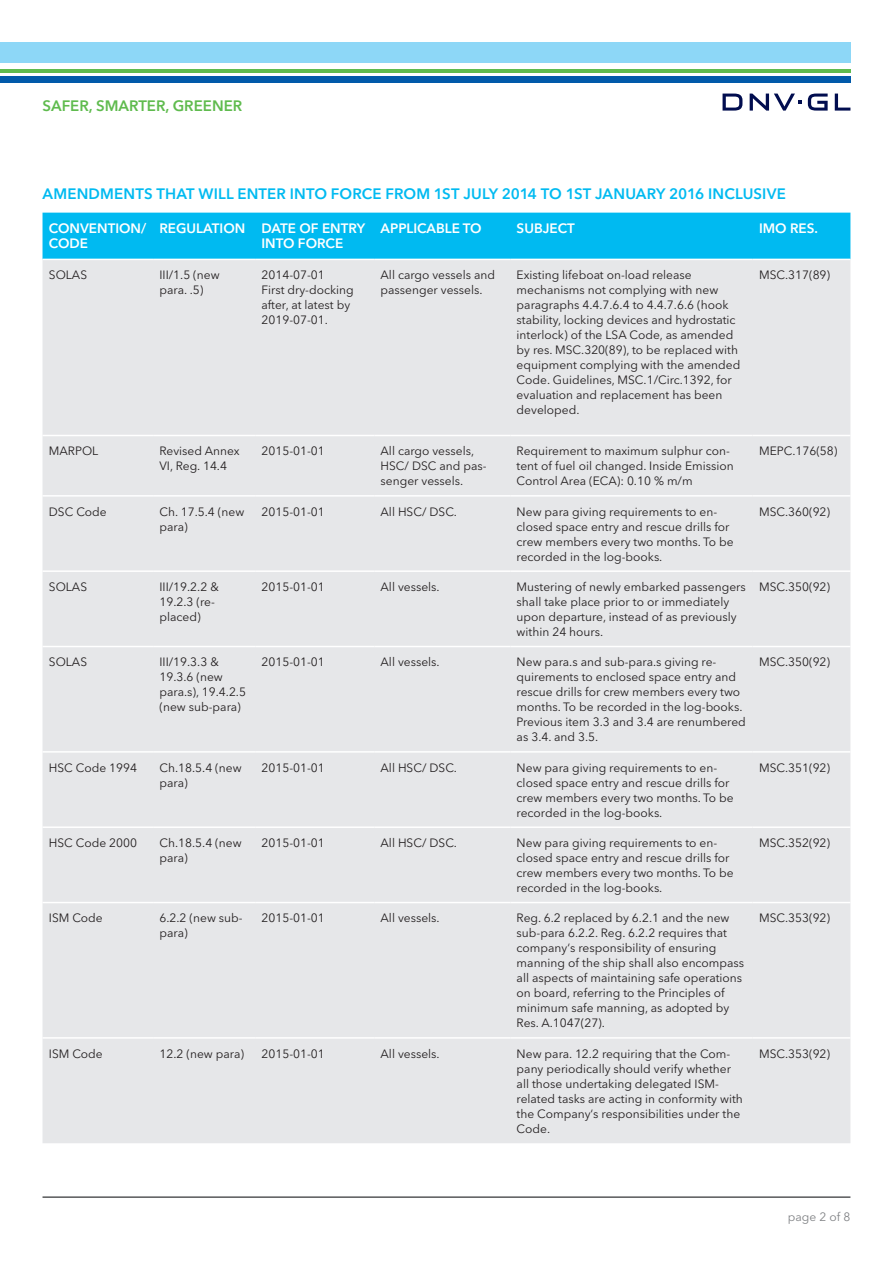
<style>
.page{position:relative;width:893px;height:1263px;background:#fff}
.page>*{position:absolute;margin:0;border:0;box-sizing:border-box;transform-origin:0 0}
.Headline_BIG{font:600 15px "Avenir Next LT Pro";letter-spacing:.01em;color:#00baf1}
.t1{font:600 15px "Avenir Next LT Pro";color:#5fbb4e}
.DNV_GL_Body{font:600 13.5px/15px "Avenir Next LT Pro";color:#fff}
.DNV_GL_Body-2{font:12px/15px "Avenir Next LT Pro";color:#231f20}
.t2{font:12px "Avenir Next LT Pro";color:#808285}
</style>
<div class="page">
<div style="left:0;top:43px;width:850px;height:20px;background:#8dd7f7"></div>
<hr style="left:0;top:70px;width:850px;height:3px;background:#5fbb4e">
<div style="left:0;top:77px;width:850px;height:6px;background:#015aaa"></div>
<svg style="left:835px;top:94px;width:15px;height:17px"></svg>
<svg style="left:808px;top:94px;width:20px;height:17px"></svg>
<svg style="left:722px;top:94px;width:20px;height:17px"></svg>
<svg style="left:750px;top:94px;width:51px;height:17px"></svg>
<hr style="left:43px;top:1196px;width:807px;height:2px;background:#57585a">
<div style="left:43px;top:213px;width:807px;height:46px;background:#00baf1"></div>
<div style="left:43px;top:260px;width:807px;height:883px;background:#e6e7e9"></div>
<hr style="left:43px;top:435px;width:110px;height:1px;background:#fff">
<hr style="left:153px;top:435px;width:102px;height:1px;background:#fff">
<hr style="left:255px;top:435px;width:119px;height:1px;background:#fff">
<hr style="left:374px;top:435px;width:136px;height:1px;background:#fff">
<hr style="left:510px;top:435px;width:243px;height:1px;background:#fff">
<hr style="left:753px;top:435px;width:97px;height:1px;background:#fff">
<hr style="left:43px;top:495px;width:110px;height:2px;background:#fff">
<hr style="left:153px;top:495px;width:102px;height:2px;background:#fff">
<hr style="left:255px;top:495px;width:119px;height:2px;background:#fff">
<hr style="left:374px;top:495px;width:136px;height:2px;background:#fff">
<hr style="left:510px;top:495px;width:243px;height:2px;background:#fff">
<hr style="left:753px;top:495px;width:97px;height:2px;background:#fff">
<hr style="left:43px;top:570px;width:110px;height:2px;background:#fff">
<hr style="left:153px;top:570px;width:102px;height:2px;background:#fff">
<hr style="left:255px;top:570px;width:119px;height:2px;background:#fff">
<hr style="left:374px;top:570px;width:136px;height:2px;background:#fff">
<hr style="left:510px;top:570px;width:243px;height:2px;background:#fff">
<hr style="left:753px;top:570px;width:97px;height:2px;background:#fff">
<hr style="left:43px;top:646px;width:110px;height:1px;background:#fff">
<hr style="left:153px;top:646px;width:102px;height:1px;background:#fff">
<hr style="left:255px;top:646px;width:119px;height:1px;background:#fff">
<hr style="left:374px;top:646px;width:136px;height:1px;background:#fff">
<hr style="left:510px;top:646px;width:243px;height:1px;background:#fff">
<hr style="left:753px;top:646px;width:97px;height:1px;background:#fff">
<hr style="left:43px;top:751px;width:110px;height:2px;background:#fff">
<hr style="left:153px;top:751px;width:102px;height:2px;background:#fff">
<hr style="left:255px;top:751px;width:119px;height:2px;background:#fff">
<hr style="left:374px;top:751px;width:136px;height:2px;background:#fff">
<hr style="left:510px;top:751px;width:243px;height:2px;background:#fff">
<hr style="left:753px;top:751px;width:97px;height:2px;background:#fff">
<hr style="left:43px;top:826px;width:110px;height:2px;background:#fff">
<hr style="left:153px;top:826px;width:102px;height:2px;background:#fff">
<hr style="left:255px;top:826px;width:119px;height:2px;background:#fff">
<hr style="left:374px;top:826px;width:136px;height:2px;background:#fff">
<hr style="left:510px;top:826px;width:243px;height:2px;background:#fff">
<hr style="left:753px;top:826px;width:97px;height:2px;background:#fff">
<hr style="left:43px;top:902px;width:110px;height:1px;background:#fff">
<hr style="left:153px;top:902px;width:102px;height:1px;background:#fff">
<hr style="left:255px;top:902px;width:119px;height:1px;background:#fff">
<hr style="left:374px;top:902px;width:136px;height:1px;background:#fff">
<hr style="left:510px;top:902px;width:243px;height:1px;background:#fff">
<hr style="left:753px;top:902px;width:97px;height:1px;background:#fff">
<hr style="left:43px;top:1037px;width:110px;height:2px;background:#fff">
<hr style="left:153px;top:1037px;width:102px;height:2px;background:#fff">
<hr style="left:255px;top:1037px;width:119px;height:2px;background:#fff">
<hr style="left:374px;top:1037px;width:136px;height:2px;background:#fff">
<hr style="left:510px;top:1037px;width:243px;height:2px;background:#fff">
<hr style="left:753px;top:1037px;width:97px;height:2px;background:#fff">
<p class="t1" style="left:43px;top:96px;width:201px">SAFER, SMARTER, GREENER</p>
<p class="Headline_BIG" style="left:43px;top:185px;width:745px">AMENDMENTS THAT WILL ENTER INTO FORCE FROM 1ST JULY 2014 TO 1ST JANUARY 2016 INCLUSIVE</p>
<p class="DNV_GL_Body" style="left:49px;top:221px;width:99px">CONVENTION/<br>CODE</p>
<p class="DNV_GL_Body" style="left:159px;top:221px;width:87px">REGULATION</p>
<p class="DNV_GL_Body" style="left:261px;top:221px;width:105px">DATE OF ENTRY<br>INTO FORCE</p>
<p class="DNV_GL_Body" style="left:381px;top:221px;width:103px">APPLICABLE TO</p>
<p class="DNV_GL_Body" style="left:517px;top:221px;width:60px">SUBJECT</p>
<p class="DNV_GL_Body" style="left:759px;top:221px;width:61px">IMO RES.</p>
<p class="DNV_GL_Body-2" style="left:49px;top:267px;width:40px">SOLAS</p>
<p class="DNV_GL_Body-2" style="left:159px;top:267px;width:62px">III/1.5 (new para. .5)</p>
<p class="DNV_GL_Body-2" style="left:261px;top:267px;width:94px">2014-07-01<br>First dry-docking after, at latest by<br>2019-07-01.</p>
<p class="DNV_GL_Body-2" style="left:381px;top:267px;width:116px">All cargo vessels and passenger vessels.</p>
<p class="DNV_GL_Body-2" style="left:517px;top:267px;width:225px">Existing lifeboat on-load release mechanisms not complying with new paragraphs 4.4.7.6.4 to 4.4.7.6.6 (hook stability, locking devices and hydrostatic interlock) of the LSA Code, as amended by res. MSC.320(89), to be replaced with equipment complying with the amended Code. Guidelines, MSC.1/Circ.1392, for evaluation and replacement has been developed.</p>
<p class="DNV_GL_Body-2" style="left:759px;top:267px;width:73px">MSC.317(89)</p>
<p class="DNV_GL_Body-2" style="left:49px;top:443px;width:51px">MARPOL</p>
<p class="DNV_GL_Body-2" style="left:159px;top:443px;width:82px">Revised Annex<br>VI, Reg. 14.4</p>
<p class="DNV_GL_Body-2" style="left:261px;top:443px;width:65px">2015-01-01</p>
<p class="DNV_GL_Body-2" style="left:381px;top:443px;width:108px">All cargo vessels,<br>HSC/ DSC and pas&shy;senger vessels.</p>
<p class="DNV_GL_Body-2" style="left:517px;top:443px;width:219px">Requirement to maximum sulphur con&shy;tent of fuel oil changed. Inside Emission<br>Control Area (ECA): 0.10 % m/m</p>
<p class="DNV_GL_Body-2" style="left:759px;top:443px;width:80px">MEPC.176(58)</p>
<p class="DNV_GL_Body-2" style="left:49px;top:504px;width:59px">DSC Code</p>
<p class="DNV_GL_Body-2" style="left:159px;top:504px;width:86px">Ch. 17.5.4 (new para)</p>
<p class="DNV_GL_Body-2" style="left:261px;top:504px;width:65px">2015-01-01</p>
<p class="DNV_GL_Body-2" style="left:381px;top:504px;width:78px">All HSC/ DSC.</p>
<p class="DNV_GL_Body-2" style="left:517px;top:504px;width:219px">New para giving requirements to en&shy;closed space entry and rescue drills for crew members every two months. To be recorded in the log-books.</p>
<p class="DNV_GL_Body-2" style="left:759px;top:504px;width:73px">MSC.360(92)</p>
<p class="DNV_GL_Body-2" style="left:49px;top:579px;width:40px">SOLAS</p>
<p class="DNV_GL_Body-2" style="left:159px;top:579px;width:61px">III/19.2.2 &amp;<br>19.2.3 (re&shy;placed)</p>
<p class="DNV_GL_Body-2" style="left:261px;top:579px;width:65px">2015-01-01</p>
<p class="DNV_GL_Body-2" style="left:381px;top:579px;width:61px">All vessels.</p>
<p class="DNV_GL_Body-2" style="left:517px;top:579px;width:231px">Mustering of newly embarked passengers shall take place prior to or immediately upon departure, instead of as previously within 24 hours.</p>
<p class="DNV_GL_Body-2" style="left:759px;top:579px;width:73px">MSC.350(92)</p>
<p class="DNV_GL_Body-2" style="left:49px;top:654px;width:40px">SOLAS</p>
<p class="DNV_GL_Body-2" style="left:159px;top:654px;width:88px">III/19.3.3 &amp;<br>19.3.6 (new para.s), 19.4.2.5 (new sub-para)</p>
<p class="DNV_GL_Body-2" style="left:261px;top:654px;width:65px">2015-01-01</p>
<p class="DNV_GL_Body-2" style="left:381px;top:654px;width:61px">All vessels.</p>
<p class="DNV_GL_Body-2" style="left:517px;top:654px;width:231px">New para.s and sub-para.s giving re&shy;quirements to enclosed space entry and rescue drills for crew members every two months. To be recorded in the log-books.<br>Previous item 3.3 and 3.4 are renumbered as 3.4. and 3.5.</p>
<p class="DNV_GL_Body-2" style="left:759px;top:654px;width:73px">MSC.350(92)</p>
<p class="DNV_GL_Body-2" style="left:49px;top:760px;width:90px">HSC Code 1994</p>
<p class="DNV_GL_Body-2" style="left:159px;top:760px;width:84px">Ch.18.5.4 (new para)</p>
<p class="DNV_GL_Body-2" style="left:261px;top:760px;width:65px">2015-01-01</p>
<p class="DNV_GL_Body-2" style="left:381px;top:760px;width:78px">All HSC/ DSC.</p>
<p class="DNV_GL_Body-2" style="left:517px;top:760px;width:219px">New para giving requirements to en&shy;closed space entry and rescue drills for crew members every two months. To be recorded in the log-books.</p>
<p class="DNV_GL_Body-2" style="left:759px;top:760px;width:73px">MSC.351(92)</p>
<p class="DNV_GL_Body-2" style="left:49px;top:835px;width:90px">HSC Code 2000</p>
<p class="DNV_GL_Body-2" style="left:159px;top:835px;width:84px">Ch.18.5.4 (new para)</p>
<p class="DNV_GL_Body-2" style="left:261px;top:835px;width:65px">2015-01-01</p>
<p class="DNV_GL_Body-2" style="left:381px;top:835px;width:78px">All HSC/ DSC.</p>
<p class="DNV_GL_Body-2" style="left:517px;top:835px;width:219px">New para giving requirements to en&shy;closed space entry and rescue drills for crew members every two months. To be recorded in the log-books.</p>
<p class="DNV_GL_Body-2" style="left:759px;top:835px;width:73px">MSC.352(92)</p>
<p class="DNV_GL_Body-2" style="left:49px;top:910px;width:55px">ISM Code</p>
<p class="DNV_GL_Body-2" style="left:159px;top:910px;width:85px">6.2.2 (new sub&shy;para)</p>
<p class="DNV_GL_Body-2" style="left:261px;top:910px;width:65px">2015-01-01</p>
<p class="DNV_GL_Body-2" style="left:381px;top:910px;width:61px">All vessels.</p>
<p class="DNV_GL_Body-2" style="left:517px;top:910px;width:229px">Reg. 6.2 replaced by 6.2.1 and the new sub-para 6.2.2. Reg. 6.2.2 requires that company‘s responsibility of ensuring manning of the ship shall also encompass all aspects of maintaining safe operations on board, referring to the Principles of minimum safe manning, as adopted by Res. A.1047(27).</p>
<p class="DNV_GL_Body-2" style="left:759px;top:910px;width:73px">MSC.353(92)</p>
<p class="DNV_GL_Body-2" style="left:49px;top:1046px;width:55px">ISM Code</p>
<p class="DNV_GL_Body-2" style="left:159px;top:1046px;width:86px">12.2 (new para)</p>
<p class="DNV_GL_Body-2" style="left:261px;top:1046px;width:65px">2015-01-01</p>
<p class="DNV_GL_Body-2" style="left:381px;top:1046px;width:61px">All vessels.</p>
<p class="DNV_GL_Body-2" style="left:517px;top:1046px;width:228px">New para. 12.2 requiring that the Com&shy;pany periodically should verify whether all those undertaking delegated ISM&shy;related tasks are acting in conformity with the Company‘s responsibilities under the Code.</p>
<p class="DNV_GL_Body-2" style="left:759px;top:1046px;width:73px">MSC.353(92)</p>
<p class="t2" style="left:788px;top:1210px;width:64px">page 2 of 8</p>
</div>
